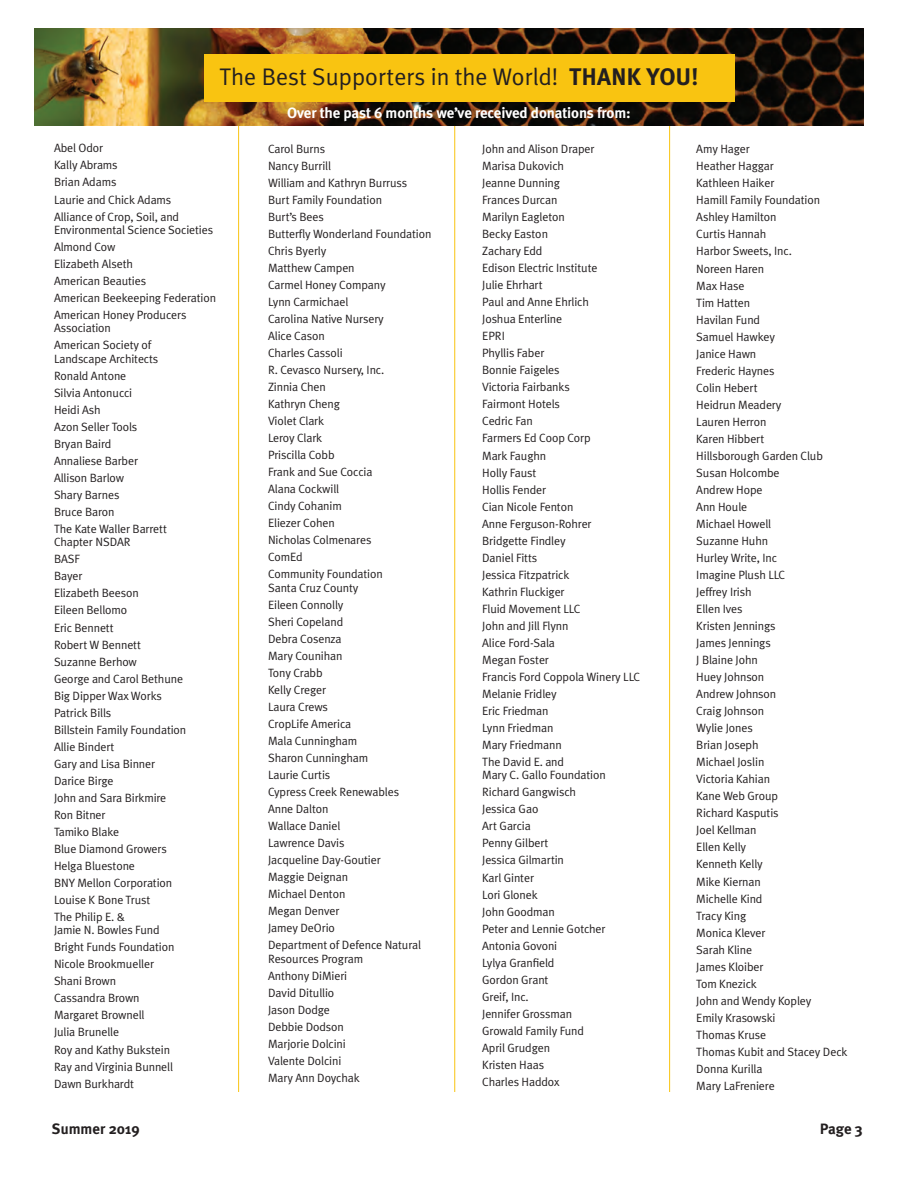
<style>
.page{position:relative;width:918px;height:1188px;background:#fff}
.page>*{position:absolute;margin:0;border:0;box-sizing:border-box;transform-origin:0 0}
.t1{font:24px "Meta Plus Normal";color:#231f20}
.t2{font:700 15px "Meta Plus";letter-spacing:-.01em;color:#fff}
.t3{font:700 15px "Meta Plus";color:#231f20}
.t4{font:12px/17.1px "Meta Plus Normal";letter-spacing:-.01em;color:#231f20}
.s1{font-family:"Meta Plus";font-weight:700}
</style>
<div class="page">
<hr style="left:238px;top:124px;width:1px;height:968px;background:#f9c411">
<hr style="left:454px;top:124px;width:1px;height:968px;background:#f9c411">
<hr style="left:669px;top:124px;width:1px;height:968px;background:#f9c411">
<img style="left:35px;top:28px;width:829px;height:97px">
<div style="left:204px;top:54px;width:531px;height:48px;background:#f9c411"></div>
<h1 class="t1" style="left:219px;top:63px;width:481px">The Best Supporters in the World! <span class="s1">THANK YOU!</span></h1>
<p class="t2" style="left:287px;top:104px;width:345px">Over the past 6 months we’ve received donations from:</p>
<p class="t4" style="left:54px;top:140px;width:127px">Abel Odor<br>Kally Abrams<br>Brian Adams<br>Laurie and Chick Adams<br>Alliance of Crop, Soil, and</p>
<p class="t4" style="left:54px;top:221px;width:164px">Environmental Science Societies<br>Almond Cow<br>Elizabeth Alseth<br>American Beauties<br>American Beekeeping Federation<br>American Honey Producers</p>
<p class="t4" style="left:54px;top:320px;width:99px">Association<br>American Society of</p>
<p class="t4" style="left:54px;top:350px;width:114px">Landscape Architects<br>Ronald Antone<br>Silvia Antonucci<br>Heidi Ash<br>Azon Seller Tools<br>Bryan Baird<br>Annaliese Barber<br>Allison Barlow<br>Shary Barnes<br>Bruce Baron<br>The Kate Waller Barrett</p>
<p class="t4" style="left:54px;top:534px;width:134px">Chapter NSDAR<br>BASF<br>Bayer<br>Elizabeth Beeson<br>Eileen Bellomo<br>Eric Bennett<br>Robert W Bennett<br>Suzanne Berhow<br>George and Carol Bethune<br>Big Dipper Wax Works<br>Patrick Bills<br>Billstein Family Foundation<br>Allie Bindert<br>Gary and Lisa Binner<br>Darice Birge<br>John and Sara Birkmire<br>Ron Bitner<br>Tamiko Blake<br>Blue Diamond Growers<br>Helga Bluestone<br>BNY Mellon Corporation<br>Louise K Bone Trust<br>The Philip E. &amp;</p>
<p class="t4" style="left:54px;top:921px;width:122px">Jamie N. Bowles Fund<br>Bright Funds Foundation<br>Nicole Brookmueller<br>Shani Brown<br>Cassandra Brown<br>Margaret Brownell<br>Julia Brunelle<br>Roy and Kathy Bukstein<br>Ray and Virginia Bunnell<br>Dawn Burkhardt</p>
<p class="t4" style="left:268px;top:140px;width:165px">Carol Burns<br>Nancy Burrill<br>William and Kathryn Burruss<br>Burt Family Foundation<br>Burt’s Bees<br>Butterfly Wonderland Foundation<br>Chris Byerly<br>Matthew Campen<br>Carmel Honey Company<br>Lynn Carmichael<br>Carolina Native Nursery<br>Alice Cason<br>Charles Cassoli<br>R. Cevasco Nursery, Inc.<br>Zinnia Chen<br>Kathryn Cheng<br>Violet Clark<br>Leroy Clark<br>Priscilla Cobb<br>Frank and Sue Coccia<br>Alana Cockwill<br>Cindy Cohanim<br>Eliezer Cohen<br>Nicholas Colmenares<br>ComEd<br>Community Foundation</p>
<p class="t4" style="left:268px;top:579px;width:155px">Santa Cruz County<br>Eileen Connolly<br>Sheri Copeland<br>Debra Cosenza<br>Mary Counihan<br>Tony Crabb<br>Kelly Creger<br>Laura Crews<br>CropLife America<br>Mala Cunningham<br>Sharon Cunningham<br>Laurie Curtis<br>Cypress Creek Renewables<br>Anne Dalton<br>Wallace Daniel<br>Lawrence Davis<br>Jacqueline Day-Goutier<br>Maggie Deignan<br>Michael Denton<br>Megan Denver<br>Jamey DeOrio<br>Department of Defence Natural</p>
<p class="t4" style="left:268px;top:950px;width:97px">Resources Program<br>Anthony DiMieri<br>David Ditullio<br>Jason Dodge<br>Debbie Dodson<br>Marjorie Dolcini<br>Valente Dolcini<br>Mary Ann Doychak</p>
<p class="t4" style="left:482px;top:140px;width:159px">John and Alison Draper<br>Marisa Dukovich<br>Jeanne Dunning<br>Frances Durcan<br>Marilyn Eagleton<br>Becky Easton<br>Zachary Edd<br>Edison Electric Institute<br>Julie Ehrhart<br>Paul and Anne Ehrlich<br>Joshua Enterline<br>EPRI<br>Phyllis Faber<br>Bonnie Faigeles<br>Victoria Fairbanks<br>Fairmont Hotels<br>Cedric Fan<br>Farmers Ed Coop Corp<br>Mark Faughn<br>Holly Faust<br>Hollis Fender<br>Cian Nicole Fenton<br>Anne Ferguson-Rohrer<br>Bridgette Findley<br>Daniel Fitts<br>Jessica Fitzpatrick<br>Kathrin Fluckiger<br>Fluid Movement LLC<br>John and Jill Flynn<br>Alice Ford-Sala<br>Megan Foster<br>Francis Ford Coppola Winery LLC<br>Melanie Fridley<br>Eric Friedman<br>Lynn Friedman<br>Mary Friedmann<br>The David E. and</p>
<p class="t4" style="left:482px;top:766px;width:125px">Mary C. Gallo Foundation<br>Richard Gangwisch<br>Jessica Gao<br>Art Garcia<br>Penny Gilbert<br>Jessica Gilmartin<br>Karl Ginter<br>Lori Glonek<br>John Goodman<br>Peter and Lennie Gotcher<br>Antonia Govoni<br>Lylya Granfield<br>Gordon Grant<br>Greif, Inc.<br>Jennifer Grossman<br>Growald Family Fund<br>April Grudgen<br>Kristen Haas<br>Charles Haddox</p>
<p class="t4" style="left:696px;top:140px;width:153px">Amy Hager<br>Heather Haggar<br>Kathleen Haiker<br>Hamill Family Foundation<br>Ashley Hamilton<br>Curtis Hannah<br>Harbor Sweets, Inc.<br>Noreen Haren<br>Max Hase<br>Tim Hatten<br>Havilan Fund<br>Samuel Hawkey<br>Janice Hawn<br>Frederic Haynes<br>Colin Hebert<br>Heidrun Meadery<br>Lauren Herron<br>Karen Hibbert<br>Hillsborough Garden Club<br>Susan Holcombe<br>Andrew Hope<br>Ann Houle<br>Michael Howell<br>Suzanne Huhn<br>Hurley Write, Inc<br>Imagine Plush LLC<br>Jeffrey Irish<br>Ellen Ives<br>Kristen Jennings<br>James Jennings<br>J Blaine John<br>Huey Johnson<br>Andrew Johnson<br>Craig Johnson<br>Wylie Jones<br>Brian Joseph<br>Michael Joslin<br>Victoria Kahian<br>Kane Web Group<br>Richard Kasputis<br>Joel Kellman<br>Ellen Kelly<br>Kenneth Kelly<br>Mike Kiernan<br>Michelle Kind<br>Tracy King<br>Monica Klever<br>Sarah Kline<br>James Kloiber<br>Tom Knezick<br>John and Wendy Kopley<br>Emily Krasowski<br>Thomas Kruse<br>Thomas Kubit and Stacey Deck<br>Donna Kurilla<br>Mary LaFreniere</p>
<p class="t3" style="left:52px;top:1120px;width:89px">Summer 2019</p>
<p class="t3" style="left:820px;top:1120px;width:45px">Page 3</p>
</div>
